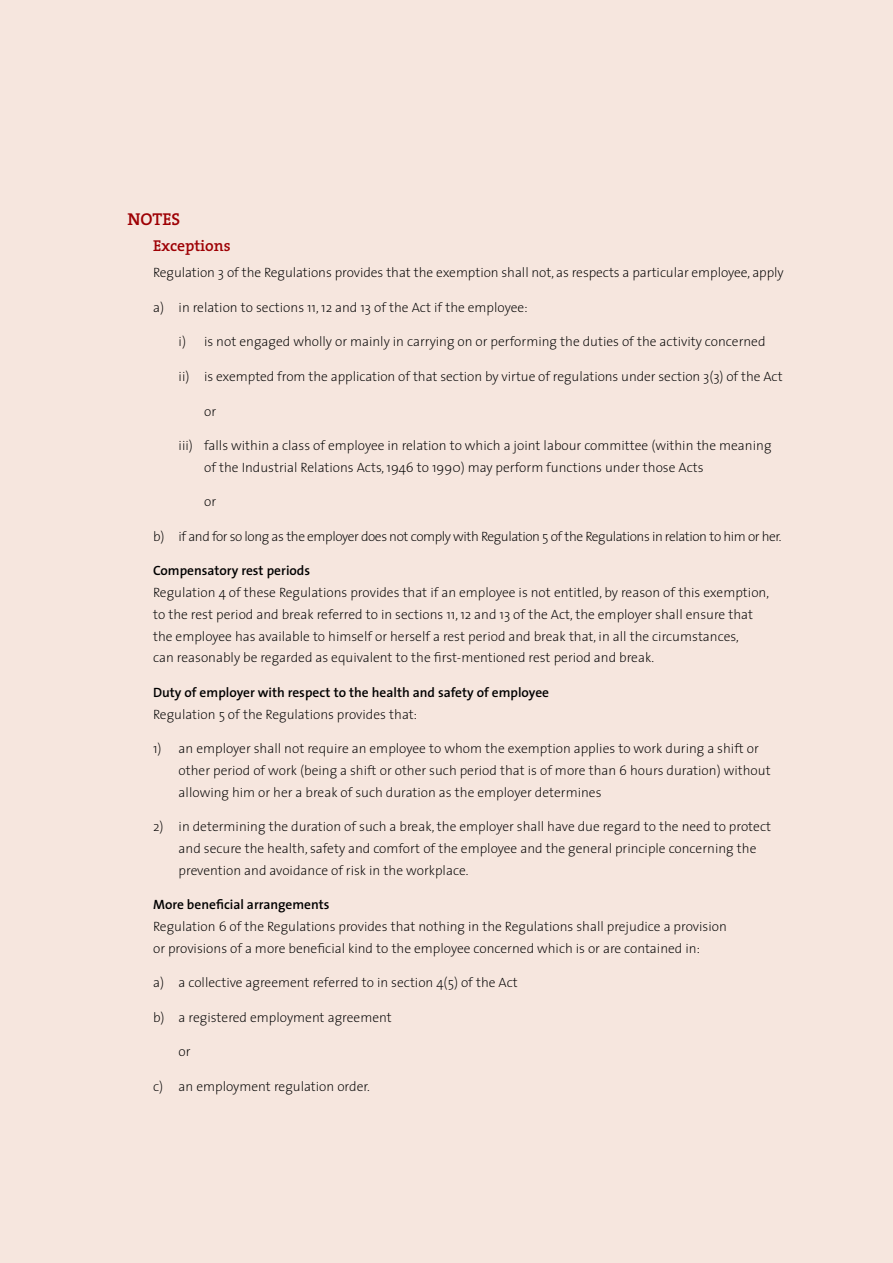
<style>
.page{position:relative;width:893px;height:1263px;background:#f6e6de}
.page>*{position:absolute;margin:0;border:0;box-sizing:border-box;transform-origin:0 0}
.t1{font:600 17.25px "The Serif";color:#9e0004}
.t2{font:600 15.75px "The Serif";color:#9e0004}
.t3{font:200 13.5px/21.8px "The Sans";color:#000}
.t4{font:600 13.5px "The Sans";color:#000}
.t5{font:200 13.5px "The Sans";letter-spacing:-.03em;color:#000}
</style>
<div class="page">
<p class="t1" style="left:128px;top:205px;width:54px">NOTES</p>
<p class="t2" style="left:153px;top:233px;width:79px">Exceptions</p>
<p class="t3" style="left:153px;top:262px;width:632px">Regulation 3 of the Regulations provides that the exemption shall not, as respects a particular employee, apply</p>
<p class="t3" style="left:153px;top:296px;width:376px">a) in relation to sections 11, 12 and 13 of the Act if the employee:</p>
<p class="t3" style="left:179px;top:331px;width:588px">i) is not engaged wholly or mainly in carrying on or performing the duties of the activity concerned</p>
<p class="t3" style="left:179px;top:365px;width:606px">ii) is exempted from the application of that section by virtue of regulations under section 3(3) of the Act</p>
<p class="t3" style="left:204px;top:400px;width:14px">or</p>
<p class="t3" style="left:204px;top:434px;width:569px;text-indent:-26px">iii) falls within a class of employee in relation to which a joint labour committee (within the meaning of the Industrial Relations Acts, 1946 to 1990) may perform functions under those Acts</p>
<p class="t3" style="left:204px;top:490px;width:14px">or</p>
<p class="t5" style="left:153px;top:525px;width:630px">b) if and for so long as the employer does not comply with Regulation 5 of the Regulations in relation to him or her.</p>
<p class="t4" style="left:153px;top:559px;width:159px">Compensatory rest periods</p>
<p class="t3" style="left:153px;top:581px;width:617px">Regulation 4 of these Regulations provides that if an employee is not entitled, by reason of this exemption, to the rest period and break referred to in sections 11, 12 and 13 of the Act, the employer shall ensure that the employee has available to himself or herself a rest period and break that, in all the circumstances,<br>can reasonably be regarded as equivalent to the first-mentioned rest period and break.</p>
<p class="t4" style="left:153px;top:681px;width:398px">Duty of employer with respect to the health and safety of employee</p>
<p class="t3" style="left:153px;top:703px;width:265px">Regulation 5 of the Regulations provides that:</p>
<p class="t3" style="left:179px;top:737px;width:593px;text-indent:-26px">1) an employer shall not require an employee to whom the exemption applies to work during a shift or other period of work (being a shift or other such period that is of more than 6 hours duration) without allowing him or her a break of such duration as the employer determines</p>
<p class="t3" style="left:179px;top:815px;width:594px;text-indent:-26px">2) in determining the duration of such a break, the employer shall have due regard to the need to protect and secure the health, safety and comfort of the employee and the general principle concerning the prevention and avoidance of risk in the workplace.</p>
<p class="t4" style="left:153px;top:893px;width:178px">More beneficial arrangements</p>
<p class="t3" style="left:153px;top:915px;width:575px">Regulation 6 of the Regulations provides that nothing in the Regulations shall prejudice a provision or provisions of a more beneficial kind to the employee concerned which is or are contained in:</p>
<p class="t3" style="left:153px;top:971px;width:366px">a) a collective agreement referred to in section 4(5) of the Act</p>
<p class="t3" style="left:153px;top:1006px;width:240px">b) a registered employment agreement</p>
<p class="t3" style="left:179px;top:1040px;width:14px">or</p>
<p class="t3" style="left:153px;top:1075px;width:218px">c) an employment regulation order.</p>
</div>
